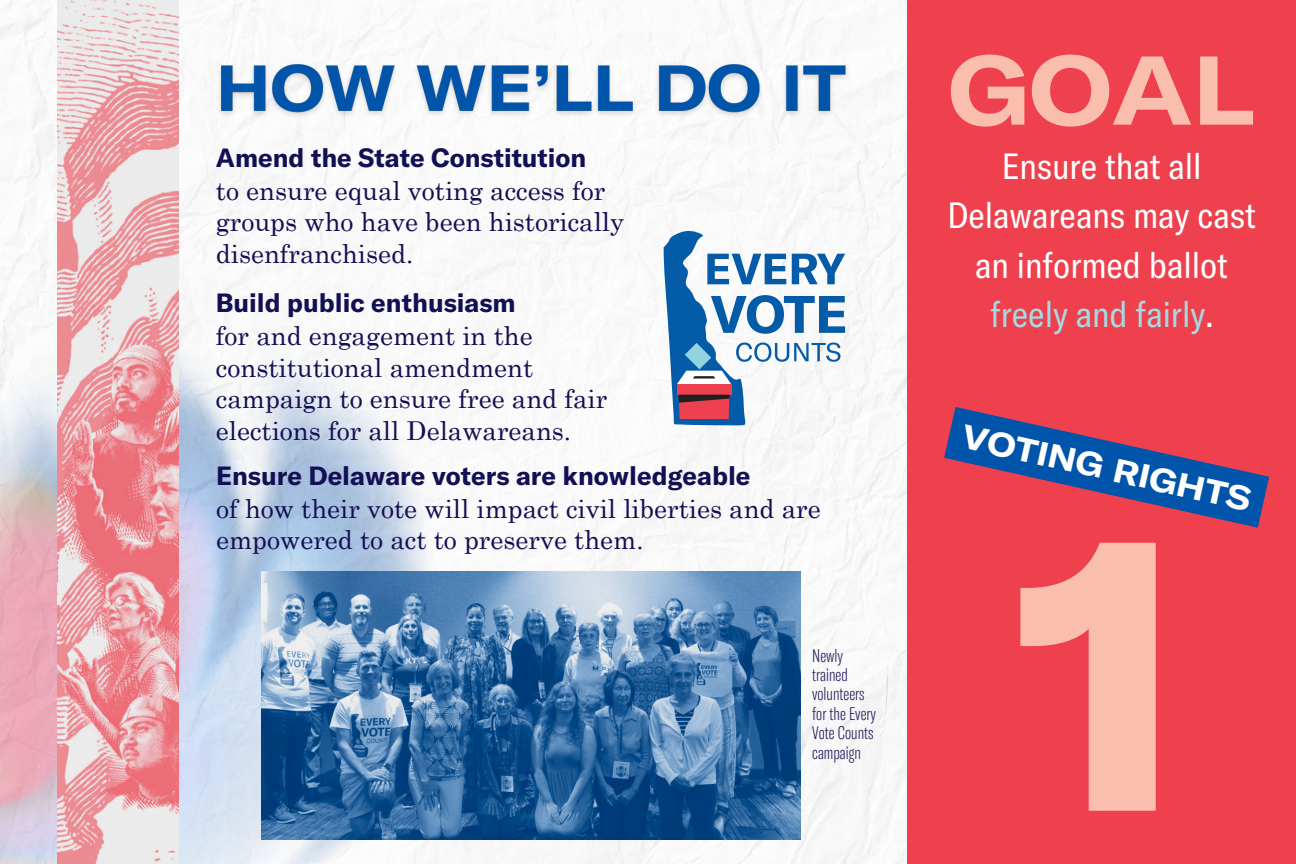
<style>
.page{position:relative;width:1296px;height:864px;background:#fff}
.page>*{position:absolute;margin:0;border:0;box-sizing:border-box;transform-origin:0 0}
.t1{font:700 expanded 385.6px "GT America";color:#fabeaf}
.t2{font:700 expanded 96px "GT America";color:#fabeaf}
.t3{font:condensed 36px/49.6px "GT America";color:#fff;text-align:center}
.t4{font:700 expanded 33px "GT America";color:#fff}
.t5{font:26px/31.8px "Century Schoolbook";color:#130f54}
.t6{font:100 extra-condensed 18px/19.4px "GT America";color:#130f54}
.s1{font-family:"GT America";font-weight:700}
.s2{color:#a3dbe3}
</style>
<div class="page">
<img style="left:0;top:0;width:908px;height:864px">
<img style="left:57px;top:0;width:122px;height:864px">
<div style="left:908px;top:0;width:388px;height:864px;background:#ef404e"></div>
<svg style="left:664px;top:231px;width:181px;height:194px"></svg>
<img style="left:262px;top:571px;width:538px;height:268px">
<svg style="left:944px;top:407px;width:325px;height:121px"></svg>
<img style="left:211px;top:48px;width:644px;height:76px">
<h5 class="t5" style="left:216px;top:141px;width:410px"><span class="s1">Amend the State Constitution<br></span>to ensure equal voting access for groups who have been historically disenfranchised.</h5>
<h5 class="t5" style="left:216px;top:287px;width:393px"><span class="s1">Build public enthusiasm<br></span>for and engagement in the constitutional amendment campaign to ensure free and fair elections for all Delawareans.</h5>
<h1 class="t5" style="left:216px;top:459px;width:606px"><span class="s1">Ensure Delaware voters are knowledgeable<br></span>of how their vote will impact civil liberties and are empowered to act to preserve them.</h1>
<p class="t6" style="left:812px;top:645px;width:66px">Newly trained volunteers for the Every<br>Vote Counts campaign</p>
<p class="t2" style="left:948px;top:28px;width:308px">GOAL</p>
<p class="t3" style="left:947px;top:140px;width:310px">Ensure that all<br>Delawareans may cast an informed ballot <span class="s2">freely and fairly</span>.</p>
<p class="t4" style="left:968px;top:414px;width:296px;rotate:13deg">VOTING RIGHTS</p>
<h5 class="t1" style="left:1010px;top:423px;width:187px">1</h5>
</div>
